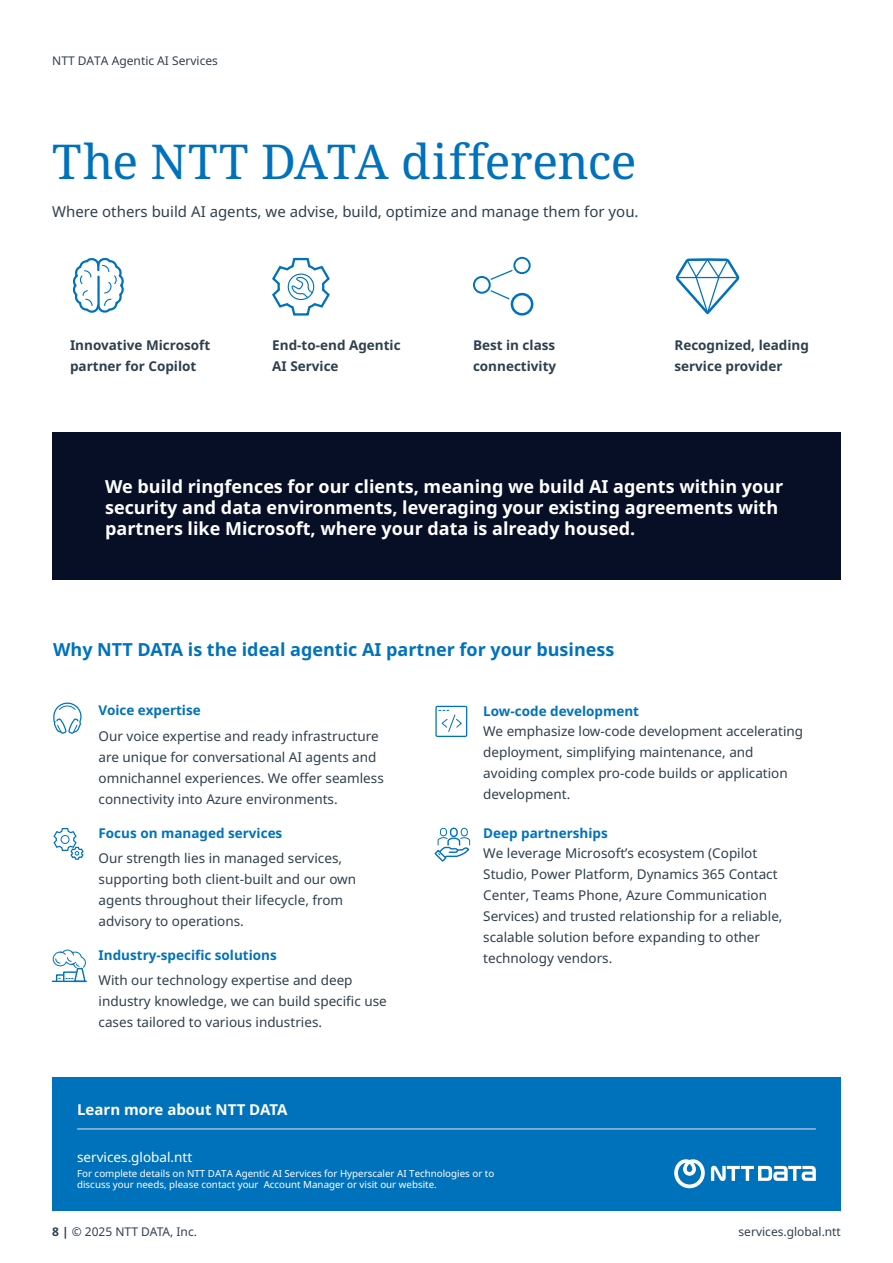
<style>
.page{position:relative;width:893px;height:1263px;background:#fff}
.page>*{position:absolute;margin:0;border:0;box-sizing:border-box;transform-origin:0 0}
.t1{font:48px "Noto Serif";letter-spacing:-.01em;color:#0072bc}
.t2{font:700 18px/21px "Noto Sans";color:#fff}
.t3{font:700 18px "Noto Sans";color:#0072bc}
.t4{font:15px "Noto Sans";color:#2e404d}
.t5{font:700 15px "Noto Sans";color:#fff}
.t6{font:13.5px/21px "Noto Sans";color:#2e404d}
.t7{font:700 13.5px/21px "Noto Sans";color:#2e404d}
.t8{font:700 13.5px "Noto Sans";color:#0072bc}
.t9{font:13.5px "Noto Sans";color:#fff}
.t10{font:12px "Noto Sans";color:#2e404d}
.t11{font:9.75px/11.2px "Noto Sans";color:#fff}
.s1{font-weight:700}
</style>
<div class="page">
<div style="left:52px;top:432px;width:789px;height:148px;background:#070f26"></div>
<div style="left:52px;top:1077px;width:789px;height:134px;background:#0072bc"></div>
<svg style="left:674px;top:1159px;width:31px;height:29px"></svg>
<svg style="left:711px;top:1166px;width:105px;height:15px"></svg>
<svg style="left:53px;top:702px;width:29px;height:32px"></svg>
<svg style="left:53px;top:828px;width:31px;height:32px"></svg>
<svg style="left:439px;top:710px;width:23px;height:22px"></svg>
<div style="left:435px;top:706px;width:32px;height:31px;border:1px solid #0072bc"></div>
<div style="left:450px;top:827px;width:8px;height:10px;border:1px solid #0072bc;border-radius:3px"></div>
<div style="left:461px;top:828px;width:7px;height:8px;border:1px solid #0072bc;border-radius:3px"></div>
<div style="left:440px;top:828px;width:7px;height:8px;border:1px solid #0072bc;border-radius:3px"></div>
<svg style="left:434px;top:837px;width:36px;height:25px"></svg>
<svg style="left:52px;top:950px;width:35px;height:32px"></svg>
<hr style="left:77px;top:1129px;width:739px;height:1px;background:#e8e8e8">
<svg style="left:73px;top:258px;width:51px;height:54px"></svg>
<svg style="left:272px;top:258px;width:58px;height:58px"></svg>
<div style="left:513px;top:257px;width:18px;height:17px;border:2px solid #0072bc;border-radius:50%"></div>
<div style="left:473px;top:276px;width:18px;height:18px;border:2px solid #0072bc;border-radius:50%"></div>
<svg style="left:489px;top:289px;width:21px;height:11px"></svg>
<svg style="left:489px;top:270px;width:24px;height:11px"></svg>
<div style="left:511px;top:293px;width:22px;height:23px;border:3px solid #0072bc;border-radius:50%"></div>
<svg style="left:675px;top:258px;width:65px;height:57px"></svg>
<p class="t10" style="left:52px;top:54px;width:167px">NTT DATA Agentic AI Services</p>
<h1 class="t1" style="left:52px;top:129px;width:586px">The NTT DATA difference</h1>
<p class="t4" style="left:52px;top:203px;width:588px">Where others build AI agents, we advise, build, optimize and manage them for you.</p>
<p class="t7" style="left:70px;top:335px;width:142px">Innovative Microsoft partner for Copilot</p>
<p class="t7" style="left:272px;top:335px;width:130px">End-to-end Agentic<br>AI Service</p>
<p class="t7" style="left:473px;top:335px;width:85px">Best in class connectivity</p>
<p class="t7" style="left:674px;top:335px;width:136px">Recognized, leading service provider</p>
<h2 class="t2" style="left:105px;top:476px;width:680px">We build ringfences for our clients, meaning we build AI agents within your security and data environments, leveraging your existing agreements with partners like Microsoft, where your data is already housed.</h2>
<h2 class="t3" style="left:53px;top:639px;width:563px">Why NTT DATA is the ideal agentic AI partner for your business</h2>
<p class="t8" style="left:99px;top:703px;width:104px">Voice expertise</p>
<p class="t6" style="left:99px;top:726px;width:287px">Our voice expertise and ready infrastructure are unique for conversational AI agents and omnichannel experiences. We offer seamless connectivity into Azure environments.</p>
<p class="t8" style="left:99px;top:825px;width:185px">Focus on managed services</p>
<p class="t6" style="left:99px;top:848px;width:259px">Our strength lies in managed services, supporting both client-built and our own agents throughout their lifecycle, from advisory to operations.</p>
<p class="t8" style="left:99px;top:947px;width:180px">Industry-specific solutions</p>
<p class="t6" style="left:99px;top:970px;width:290px">With our technology expertise and deep industry knowledge, we can build specific use cases tailored to various industries.</p>
<p class="t8" style="left:483px;top:703px;width:157px">Low-code development</p>
<p class="t6" style="left:483px;top:721px;width:321px">We emphasize low-code development accelerating deployment, simplifying maintenance, and avoiding complex pro-code builds or application development.</p>
<p class="t8" style="left:483px;top:825px;width:126px">Deep partnerships</p>
<p class="t6" style="left:483px;top:843px;width:301px">We leverage Microsoft’s ecosystem (Copilot Studio, Power Platform, Dynamics 365 Contact Center, Teams Phone, Azure Communication Services) and trusted relationship for a reliable, scalable solution before expanding to other technology vendors.</p>
<p class="t5" style="left:77px;top:1101px;width:212px">Learn more about NTT DATA</p>
<p class="t9" style="left:77px;top:1149px;width:117px">services.global.ntt</p>
<p class="t11" style="left:77px;top:1168px;width:419px">For complete details on NTT DATA Agentic AI Services for Hyperscaler AI Technologies or to discuss your needs, please contact your Account Manager or visit our website.</p>
<p class="t10" style="left:52px;top:1225px;width:146px"><span class="s1">8 |</span> © 2025 NTT DATA, Inc.</p>
<p class="t10" style="left:739px;top:1225px;width:104px">services.global.ntt</p>
</div>
